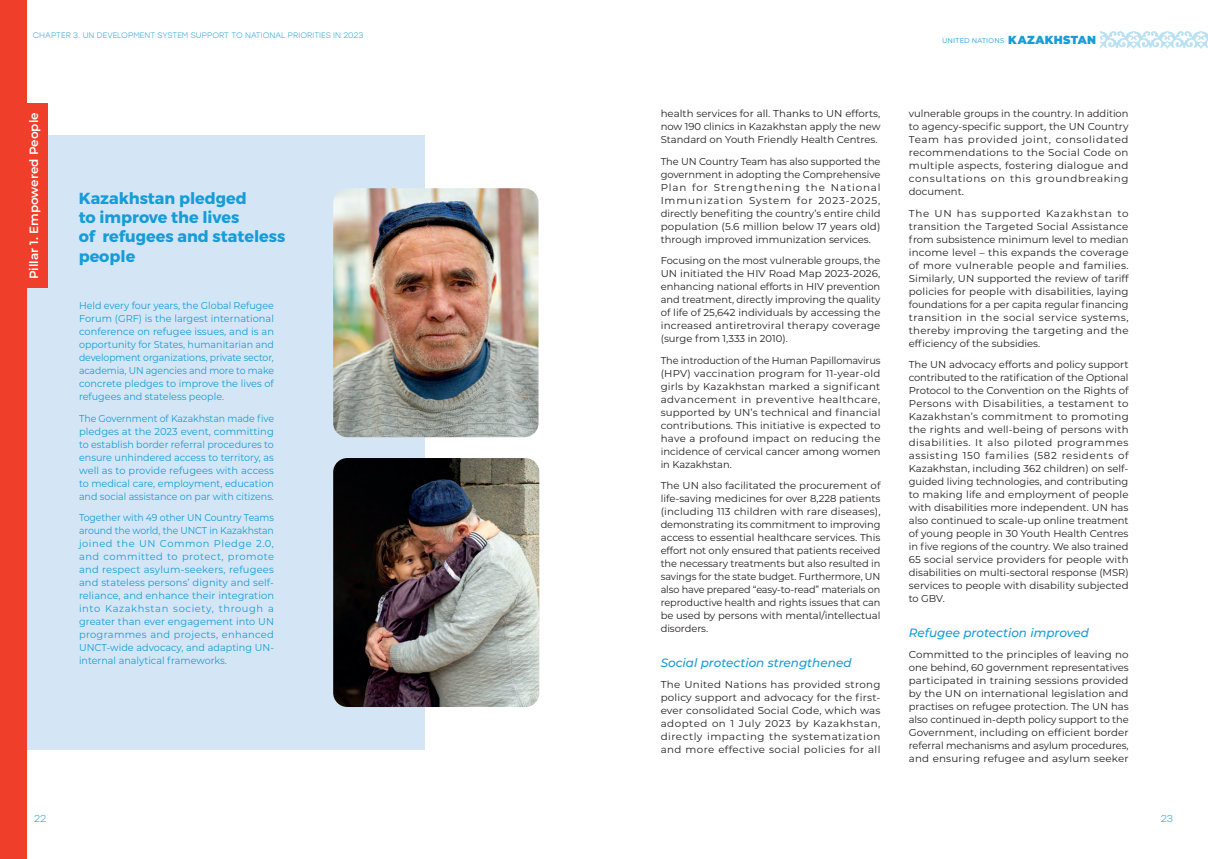
<style>
.page{position:relative;width:1208px;height:859px;background:#fff}
.page>*{position:absolute;margin:0;border:0;box-sizing:border-box;transform-origin:0 0}
.t1{font:700 16px/19.2px "Montserrat";color:#169cd8}
.t2{font:italic 500 12px "Montserrat";color:#169cd8}
.t3{font:600 12px "Montserrat";color:#fff}
.t4{font:10px/13px "Montserrat";color:#231f20;text-align:justify}
.t5{font:10px/13px "Montserrat";color:#169cd8;text-align:justify;scale:.93 1}
.t6{font:10px/13px "Montserrat";color:#169cd8;text-align:justify;scale:.95 1}
.t7{font:10px/13px "Montserrat";color:#169cd8;text-align:justify;scale:.94 1}
.t8{font:300 10px "Stolzl";color:#169cd8}
.t9{font:300 8px "Stolzl";color:#169cd8}
.t10{font:7px "Montserrat";letter-spacing:.035em;color:#169cd8;scale:.96 1}
.s1{font-weight:900;font-size:11.7px}
</style>
<div class="page">
<div style="left:10px;top:135px;width:414px;height:614px;background:#d4e6f6"></div>
<img style="left:333px;top:458px;width:206px;height:249px">
<img style="left:333px;top:188px;width:205px;height:249px">
<div style="left:0;top:0;width:26px;height:859px;background:#ef3e2a"></div>
<div style="left:21px;top:104px;width:26px;height:184px;background:#ef3e2a"></div>
<svg style="left:1099px;top:31px;width:109px;height:18px"></svg>
<p class="t9" style="left:33px;top:30px;width:332px">CHAPTER 3. UN DEVELOPMENT SYSTEM SUPPORT TO NATIONAL PRIORITIES IN 2023</p>
<p class="t10" style="left:942px;top:36px;width:162px">UNITED NATIONS <span class="s1">KAZAKHSTAN</span></p>
<p class="t3" style="left:25px;top:279px;width:169px;rotate:-90deg">Pillar 1. Empowered People</p>
<h1 class="t1" style="left:79px;top:189px;width:208px">Kazakhstan pledged<br>to improve the lives<br>of refugees and stateless people</h1>
<p class="t6" style="left:79px;top:299px;width:207px">Held every four years, the Global Refugee Forum (GRF) is the largest international conference on refugee issues, and is an opportunity for States, humanitarian and development organizations, private sector, academia, UN agencies and more to make concrete pledges to improve the lives of refugees and stateless people.</p>
<p class="t7" style="left:79px;top:411px;width:209px">The Government of Kazakhstan made five pledges at the 2023 event, committing to establish border referral procedures to ensure unhindered access to territory, as well as to provide refugees with access to medical care, employment, education and social assistance on par with citizens.</p>
<p class="t5" style="left:79px;top:511px;width:211px">Together with 49 other UN Country Teams around the world, the UNCT in Kazakhstan joined the UN Common Pledge 2.0, and committed to protect, promote and respect asylum-seekers, refugees and stateless persons’ dignity and self&shy;reliance, and enhance their integration into Kazakhstan society, through a greater than ever engagement into UN programmes and projects, enhanced UNCT-wide advocacy, and adapting UN&shy;internal analytical frameworks.</p>
<p class="t4" style="left:660px;top:107px;width:221px">health services for all. Thanks to UN efforts, now 190 clinics in Kazakhstan apply the new Standard on Youth Friendly Health Centres.</p>
<p class="t4" style="left:660px;top:155px;width:221px">The UN Country Team has also supported the government in adopting the Comprehensive Plan for Strengthening the National Immunization System for 2023-2025, directly benefiting the country’s entire child population (5.6 million below 17 years old) through improved immunization services.</p>
<p class="t4" style="left:660px;top:254px;width:221px">Focusing on the most vulnerable groups, the UN initiated the HIV Road Map 2023-2026, enhancing national efforts in HIV prevention and treatment, directly improving the quality of life of 25,642 individuals by accessing the increased antiretroviral therapy coverage (surge from 1,333 in 2010).</p>
<p class="t4" style="left:660px;top:354px;width:221px">The introduction of the Human Papillomavirus (HPV) vaccination program for 11-year-old girls by Kazakhstan marked a significant advancement in preventive healthcare, supported by UN’s technical and financial contributions. This initiative is expected to have a profound impact on reducing the incidence of cervical cancer among women in Kazakhstan.</p>
<p class="t4" style="left:660px;top:479px;width:221px">The UN also facilitated the procurement of life-saving medicines for over 8,228 patients (including 113 children with rare diseases), demonstrating its commitment to improving access to essential healthcare services. This effort not only ensured that patients received the necessary treatments but also resulted in savings for the state budget. Furthermore, UN also have prepared “easy-to-read” materials on reproductive health and rights issues that can be used by persons with mental/intellectual disorders.</p>
<p class="t2" style="left:660px;top:654px;width:192px">Social protection strengthened</p>
<p class="t4" style="left:660px;top:678px;width:221px">The United Nations has provided strong policy support and advocacy for the first&shy;ever consolidated Social Code, which was adopted on 1 July 2023 by Kazakhstan, directly impacting the systematization and more effective social policies for all</p>
<p class="t4" style="left:909px;top:107px;width:221px">vulnerable groups in the country. In addition to agency-specific support, the UN Country Team has provided joint, consolidated recommendations to the Social Code on multiple aspects, fostering dialogue and consultations on this groundbreaking document.</p>
<p class="t4" style="left:909px;top:207px;width:221px">The UN has supported Kazakhstan to transition the Targeted Social Assistance from subsistence minimum level to median income level – this expands the coverage of more vulnerable people and families.<br>Similarly, UN supported the review of tariff policies for people with disabilities, laying foundations for a per capita regular financing transition in the social service systems, thereby improving the targeting and the efficiency of the subsidies.</p>
<p class="t4" style="left:909px;top:358px;width:221px">The UN advocacy efforts and policy support contributed to the ratification of the Optional Protocol to the Convention on the Rights of Persons with Disabilities, a testament to Kazakhstan’s commitment to promoting the rights and well-being of persons with disabilities. It also piloted programmes assisting 150 families (582 residents of Kazakhstan, including 362 children) on self&shy;guided living technologies, and contributing to making life and employment of people with disabilities more independent. UN has also continued to scale-up online treatment of young people in 30 Youth Health Centres in five regions of the country. We also trained 65 social service providers for people with disabilities on multi-sectoral response (MSR) services to people with disability subjected to GBV.</p>
<p class="t2" style="left:909px;top:624px;width:181px">Refugee protection improved</p>
<p class="t4" style="left:909px;top:648px;width:221px">Committed to the principles of leaving no one behind, 60 government representatives participated in training sessions provided by the UN on international legislation and practises on refugee protection. The UN has also continued in-depth policy support to the Government, including on efficient border referral mechanisms and asylum procedures, and ensuring refugee and asylum seeker</p>
<p class="t8" style="left:34px;top:811px;width:14px">22</p>
<p class="t8" style="left:1160px;top:811px;width:14px">23</p>
</div>
